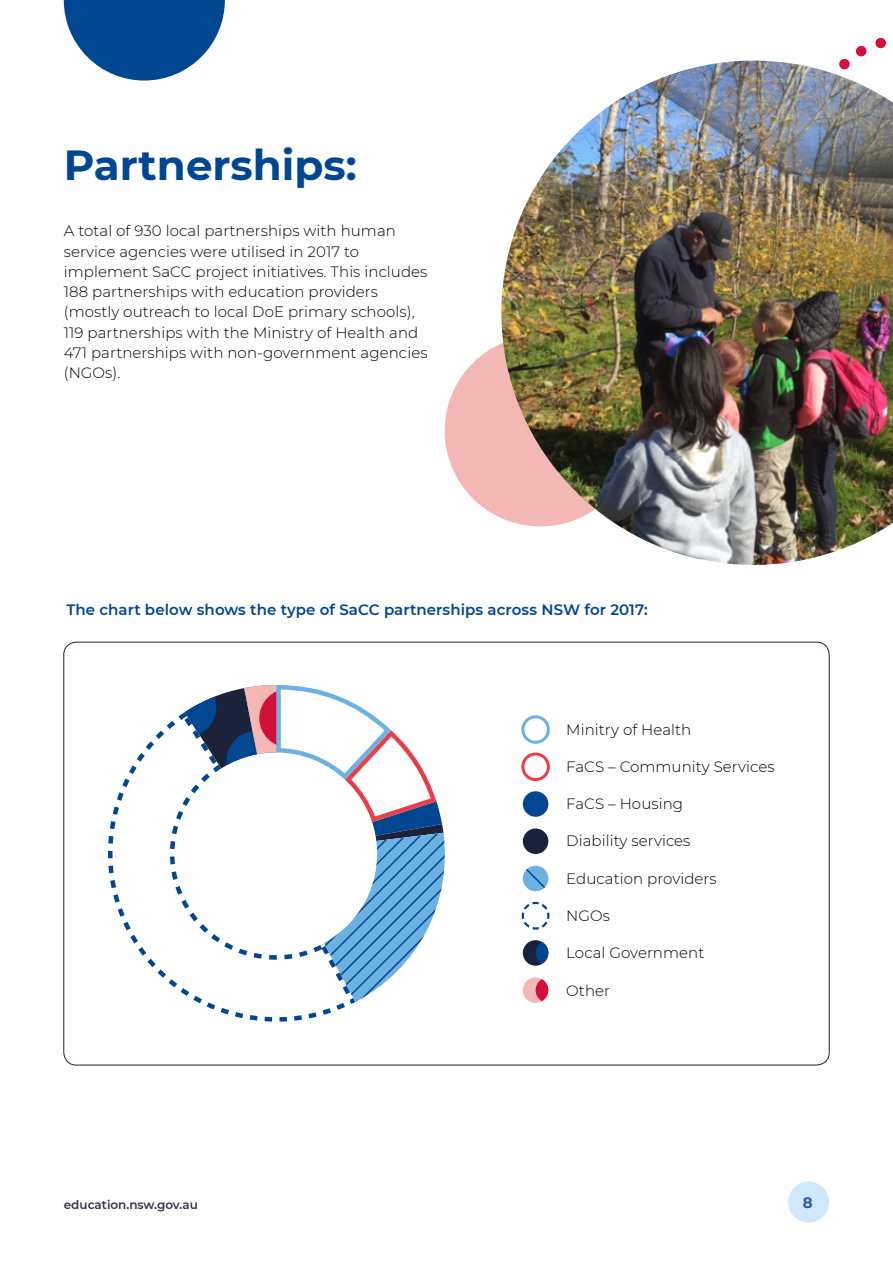
<style>
.page{position:relative;width:893px;height:1263px;background:#fff}
.page>*{position:absolute;margin:0;border:0;box-sizing:border-box;transform-origin:0 0}
.t1{font:700 42px "Montserrat";color:#004691}
.t2{font:300 15px/20.2px "Montserrat";letter-spacing:.005em;color:#000}
.t3{font:600 15px "Montserrat";letter-spacing:.005em;color:#004691}
.t4{font:700 15px "Montserrat";color:#345aa0}
.t5{font:600 12px "Montserrat";color:#32334c}
</style>
<div class="page">
<div style="left:445px;top:335px;width:191px;height:191px;background:#f3b8b5;border-radius:50%"></div>
<svg style="left:840px;top:37px;width:46px;height:24px"></svg>
<img style="left:501px;top:61px;width:392px;height:504px">
<svg style="left:64px;top:0;width:161px;height:81px"></svg>
<div style="left:521px;top:715px;width:29px;height:29px;border:3px solid #6bb1e2;border-radius:50%"></div>
<div style="left:521px;top:752px;width:29px;height:29px;border:3px solid #e83e48;border-radius:50%"></div>
<div style="left:523px;top:791px;width:25px;height:26px;background:#004691;border-radius:50%"></div>
<div style="left:523px;top:828px;width:25px;height:26px;background:#1b223a;border-radius:50%"></div>
<div style="left:523px;top:940px;width:25px;height:26px;background:#1b223a;border-radius:50%"></div>
<svg style="left:536px;top:940px;width:12px;height:26px"></svg>
<svg style="left:521px;top:901px;width:29px;height:29px"></svg>
<div style="left:523px;top:977px;width:25px;height:26px;background:#f3b8b5;border-radius:50%"></div>
<svg style="left:536px;top:977px;width:12px;height:26px"></svg>
<svg style="left:108px;top:712px;width:247px;height:309px"></svg>
<svg style="left:185px;top:685px;width:260px;height:317px"></svg>
<svg style="left:523px;top:866px;width:25px;height:25px"></svg>
<div style="left:788px;top:1181px;width:41px;height:41px;background:#d0e8f9;border-radius:50%"></div>
<h1 class="t1" style="left:64px;top:135px;width:295px">Partnerships:</h1>
<p class="t2" style="left:64px;top:220px;width:365px">A total of 930 local partnerships with human service agencies were utilised in 2017 to implement SaCC project initiatives. This includes 188 partnerships with education providers (mostly outreach to local DoE primary schools), 119 partnerships with the Ministry of Health and 471 partnerships with non-government agencies (NGOs).</p>
<p class="t3" style="left:66px;top:599px;width:583px">The chart below shows the type of SaCC partnerships across NSW for 2017:</p>
<p class="t2" style="left:566px;top:719px;width:126px">Minitry of Health</p>
<p class="t2" style="left:566px;top:756px;width:210px">FaCS – Community Services</p>
<p class="t2" style="left:566px;top:793px;width:118px">FaCS – Housing</p>
<p class="t2" style="left:566px;top:830px;width:126px">Diability services</p>
<p class="t2" style="left:566px;top:868px;width:152px">Education providers</p>
<p class="t2" style="left:566px;top:905px;width:45px">NGOs</p>
<p class="t2" style="left:566px;top:942px;width:140px">Local Government</p>
<p class="t2" style="left:566px;top:979px;width:45px">Other</p>
<p class="t5" style="left:64px;top:1196px;width:136px">education.nsw.gov.au</p>
<p class="t4" style="left:803px;top:1192px;width:11px">8</p>
</div>
